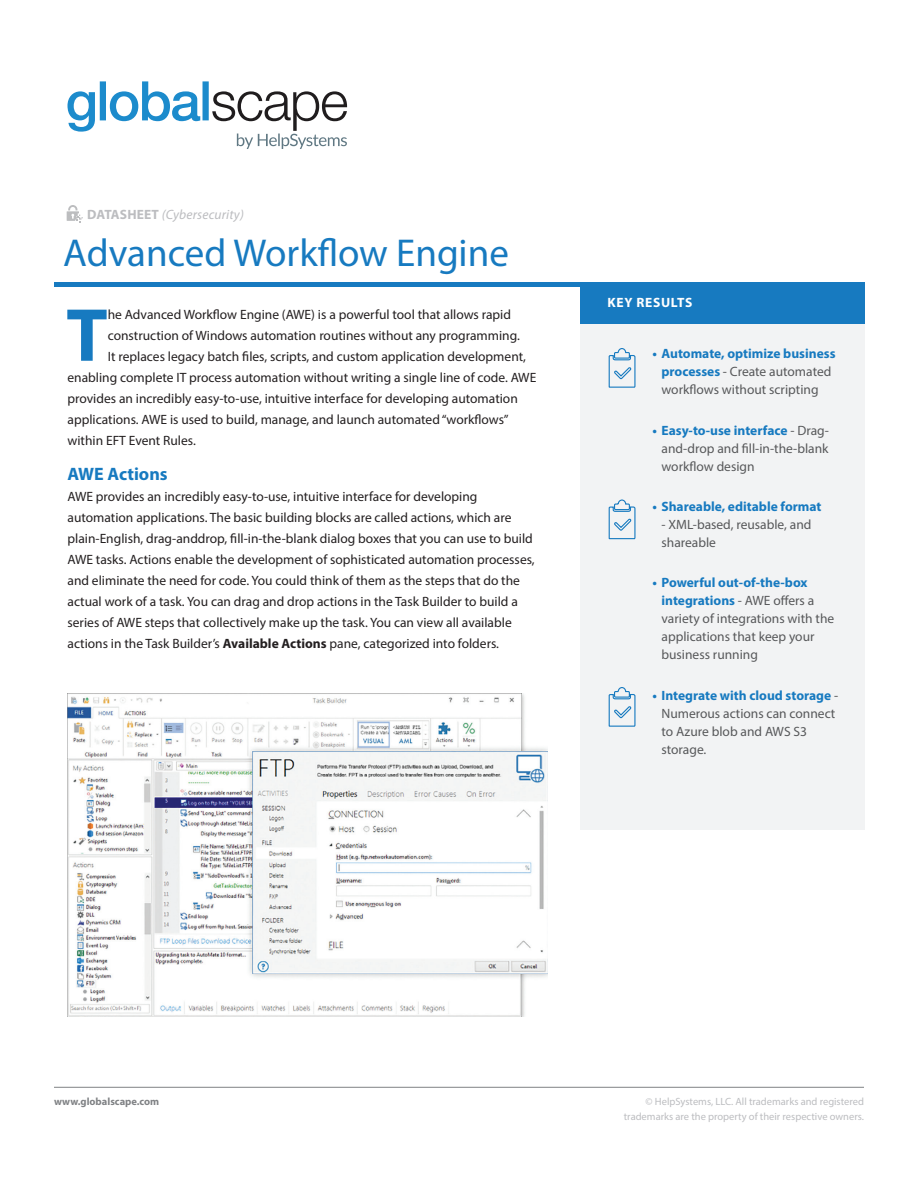
<style>
.page{position:relative;width:918px;height:1188px;background:#fff}
.page>*{position:absolute;margin:0;border:0;box-sizing:border-box;transform-origin:0 0}
.t1{font:700 75.75px "Myriad Pro";color:#177ac0}
.t2{font:39px "Myriad Pro";color:#177ac0}
.t3{font:700 18px "Myriad Pro";color:#177ac0}
.t4{font:13.5px/21px "Myriad Pro";color:#231f20}
.t5{font:13.5px/18px "Myriad Pro";color:#57585a}
.t6{font:700 13.5px "Myriad Pro";color:#177ac0}
.t7{font:italic 13.5px "Myriad Pro";letter-spacing:.01em;color:#bcbdc0}
.t8{font:700 13.5px "Myriad Pro";letter-spacing:.05em;color:#fff}
.t9{font:10.5px/15px "Myriad Pro";color:#bcbdc0;text-align:right}
.t10{font:700 10.5px "Myriad Pro";color:#808285}
.s1{font-weight:700;font-style:normal}
.s2{font-weight:700}
.s3{font-weight:700;color:#177ac0}
</style>
<div class="page">
<svg style="left:68px;top:81px;width:279px;height:68px"></svg>
<svg style="left:67px;top:205px;width:16px;height:17px"></svg>
<div style="left:580px;top:323px;width:285px;height:506px;background:#f2f3f4"></div>
<div style="left:580px;top:282px;width:285px;height:41px;background:#177ac0"></div>
<div style="left:54px;top:282px;width:810px;height:5px;background:#177ac0"></div>
<hr style="left:54px;top:1087px;width:810px;height:1px;background:#808285">
<svg style="left:608px;top:348px;width:28px;height:40px"></svg>
<img style="left:68px;top:694px;width:480px;height:322px">
<svg style="left:608px;top:499px;width:28px;height:41px"></svg>
<svg style="left:608px;top:687px;width:28px;height:40px"></svg>
<p class="t7" style="left:87px;top:206px;width:158px"><span class="s1">DATASHEET</span> (Cybersecurity)</p>
<h2 class="t2" style="left:63px;top:229px;width:447px">Advanced Workflow Engine</h2>
<p class="t4" style="left:108px;top:304px;width:405px">he Advanced Workflow Engine (AWE) is a powerful tool that allows rapid</p>
<p class="t4" style="left:108px;top:325px;width:414px">construction of Windows automation routines without any programming.</p>
<p class="t4" style="left:108px;top:346px;width:420px">It replaces legacy batch files, scripts, and custom application development,</p>
<p class="t4" style="left:67px;top:367px;width:470px">enabling complete IT process automation without writing a single line of code. AWE</p>
<p class="t4" style="left:67px;top:388px;width:452px">provides an incredibly easy-to-use, intuitive interface for developing automation</p>
<p class="t4" style="left:67px;top:409px;width:443px">applications. AWE is used to build, manage, and launch automated “workflows”</p>
<p class="t4" style="left:67px;top:430px;width:130px">within EFT Event Rules.</p>
<h3 class="t3" style="left:68px;top:462px;width:102px">AWE Actions</h3>
<p class="t4" style="left:68px;top:485px;width:469px">AWE provides an incredibly easy-to-use, intuitive interface for developing automation applications. The basic building blocks are called actions, which are plain-English, drag-anddrop, fill-in-the-blank dialog boxes that you can use to build AWE tasks. Actions enable the development of sophisticated automation processes, and eliminate the need for code. You could think of them as the steps that do the actual work of a task. You can drag and drop actions in the Task Builder to build a series of AWE steps that collectively make up the task. You can view all available actions in the Task Builder’s <span class="s2">Available Actions</span> pane, categorized into folders.</p>
<h1 class="t1" style="left:66px;top:286px;width:43px">T</h1>
<p class="t8" style="left:608px;top:294px;width:86px">KEY RESULTS</p>
<p class="t5" style="left:652px;top:344px;width:185px;text-align:center"><span class="s3">• Automate, optimize business processes</span> - Create automated workflows without scripting</p>
<p class="t5" style="left:662px;top:421px;width:169px;text-align:justify;text-indent:-9px"><span class="s3">• Easy-to-use interface</span> - Drag&shy;and-drop and fill-in-the-blank workflow design</p>
<p class="t6" style="left:652px;top:498px;width:171px">• Shareable, editable format</p>
<p class="t5" style="left:662px;top:515px;width:152px">- XML-based, reusable, and shareable</p>
<p class="t5" style="left:662px;top:574px;width:174px;text-indent:-9px"><span class="s3">• Powerful out-of-the-box integrations</span> - AWE offers a variety of integrations with the applications that keep your business running</p>
<p class="t5" style="left:662px;top:686px;width:178px;text-indent:-9px"><span class="s3">• Integrate with cloud storage</span> -<br>Numerous actions can connect to Azure blob and AWS S3 storage.</p>
<p class="t10" style="left:54px;top:1094px;width:107px">www.globalscape.com</p>
<p class="t9" style="left:624px;top:1094px;width:242px">© HelpSystems, LLC. All trademarks and registered trademarks are the property of their respective owners.</p>
</div>
